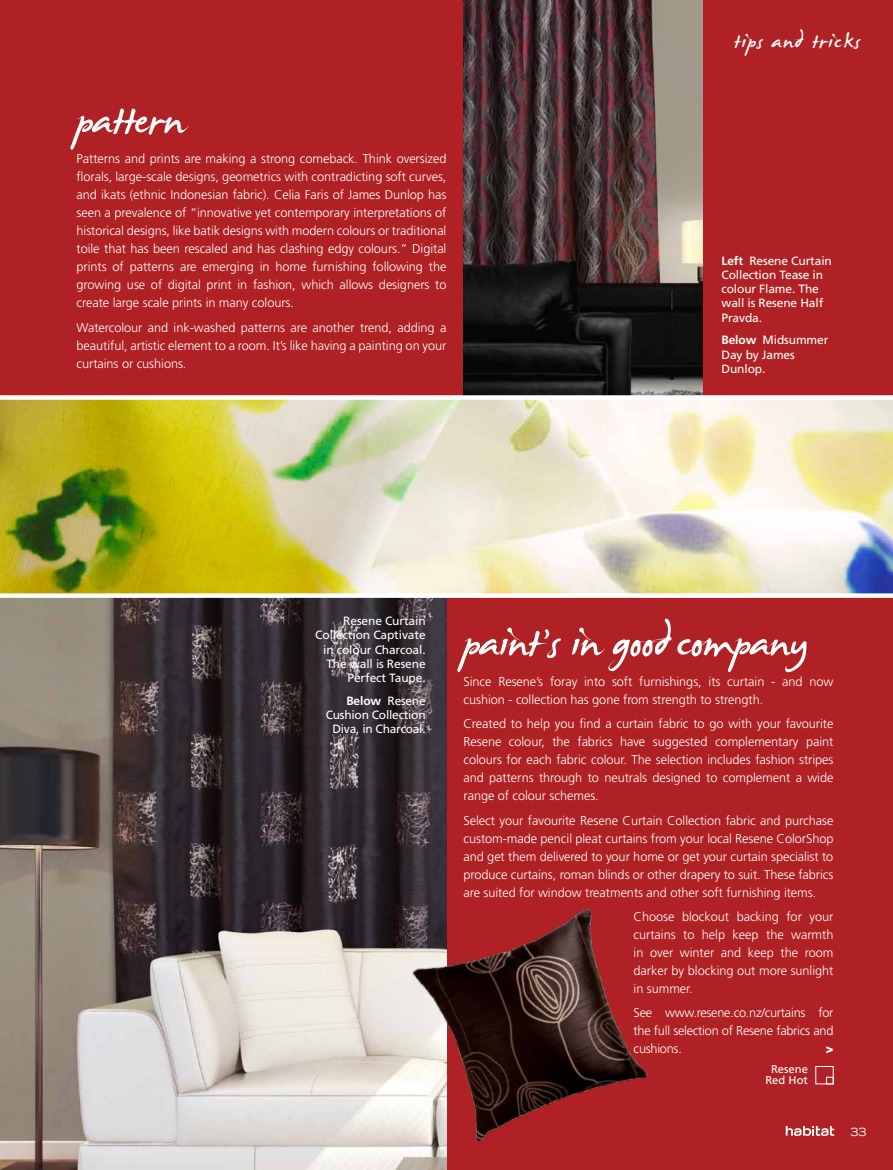
<style>
.page{position:relative;width:893px;height:1170px;background:#fff}
.page>*{position:absolute;margin:0;border:0;box-sizing:border-box;transform-origin:0 0}
.t1{font:72px "James Fajardo";letter-spacing:-.01em;color:#fff}
.t2{font:36px "James Fajardo";letter-spacing:.035em;color:#fff}
.t3{font:300 12.75px/18px "Frutiger";letter-spacing:-.005em;color:#fff;text-align:justify}
.t4{font:900 12.75px "Frutiger";color:#fff}
.t5{font:12px/14.2px "Frutiger";letter-spacing:-.01em;color:#fff}
.t6{font:11.25px/11.2px "Frutiger";color:#fff;text-align:center}
.t7{font:expanded 11.25px "Trade Gothic LH";color:#fff}
.s1{font-weight:700}
</style>
<div class="page">
<div style="left:0;top:0;width:893px;height:1169px;background:#af2124"></div>
<div style="left:816px;top:1066px;width:17px;height:17px;border:1px solid #fff"></div>
<div style="left:826px;top:1076px;width:7px;height:7px;border:1px solid #fff"></div>
<img style="left:0;top:598px;width:446px;height:571px">
<img style="left:463px;top:0;width:240px;height:395px">
<img style="left:1px;top:395px;width:892px;height:203px">
<img style="left:0;top:351px;width:1px;height:442px">
<img style="left:401px;top:887px;width:247px;height:261px">
<svg style="left:786px;top:1126px;width:48px;height:9px"></svg>
<h1 class="t1" style="left:77px;top:83px;width:109px">pattern</h1>
<p class="t3" style="left:77px;top:150px;width:371px">Patterns and prints are making a strong comeback. Think oversized florals, large-scale designs, geometrics with contradicting soft curves, and ikats (ethnic Indonesian fabric). Celia Faris of James Dunlop has seen a prevalence of “innovative yet contemporary interpretations of historical designs, like batik designs with modern colours or traditional toile that has been rescaled and has clashing edgy colours.” Digital prints of patterns are emerging in home furnishing following the growing use of digital print in fashion, which allows designers to create large scale prints in many colours.</p>
<p class="t3" style="left:77px;top:318px;width:371px">Watercolour and ink-washed patterns are another trend, adding a beautiful, artistic element to a room. It’s like having a painting on your curtains or cushions.</p>
<h2 class="t2" style="left:734px;top:22px;width:127px">tips and tricks</h2>
<p class="t5" style="left:721px;top:253px;width:112px"><span class="s1">Left</span> Resene Curtain<br>Collection Tease in colour Flame. The wall is Resene Half<br>Pravda.</p>
<p class="t5" style="left:721px;top:333px;width:108px"><span class="s1">Below</span> Midsummer<br>Day by James<br>Dunlop.</p>
<p class="t5" style="left:315px;top:614px;width:112px;text-align:right">Resene Curtain<br>Collection Captivate in colour Charcoal.<br>The wall is Resene<br>Perfect Taupe.</p>
<p class="t5" style="left:326px;top:693px;width:101px;text-align:right"><span class="s1">Below</span> Resene<br>Cushion Collection<br>Diva, in Charcoal.</p>
<h1 class="t1" style="left:463px;top:605px;width:346px">paint<sup>,</sup>s in goodcompany</h1>
<p class="t3" style="left:463px;top:672px;width:371px">Since Resene’s foray into soft furnishings, its curtain - and now cushion - collection has gone from strength to strength.</p>
<p class="t3" style="left:463px;top:714px;width:371px">Created to help you find a curtain fabric to go with your favourite Resene colour, the fabrics have suggested complementary paint colours for each fabric colour. The selection includes fashion stripes and patterns through to neutrals designed to complement a wide range of colour schemes.</p>
<p class="t3" style="left:463px;top:811px;width:371px">Select your favourite Resene Curtain Collection fabric and purchase custom-made pencil pleat curtains from your local Resene ColorShop and get them delivered to your home or get your curtain specialist to produce curtains, roman blinds or other drapery to suit. These fabrics are suited for window treatments and other soft furnishing items.</p>
<p class="t3" style="left:634px;top:907px;width:201px">Choose blockout backing for your curtains to help keep the warmth in over winter and keep the room darker by blocking out more sunlight in summer.</p>
<p class="t3" style="left:634px;top:1004px;width:201px">See www.resene.co.nz/curtains for the full selection of Resene fabrics and cushions.</p>
<p class="t4" style="left:826px;top:1041px;width:9px">&gt;</p>
<p class="t6" style="left:765px;top:1063px;width:44px">Resene<br>Red Hot</p>
<p class="t7" style="left:850px;top:1124px;width:18px">33</p>
</div>
